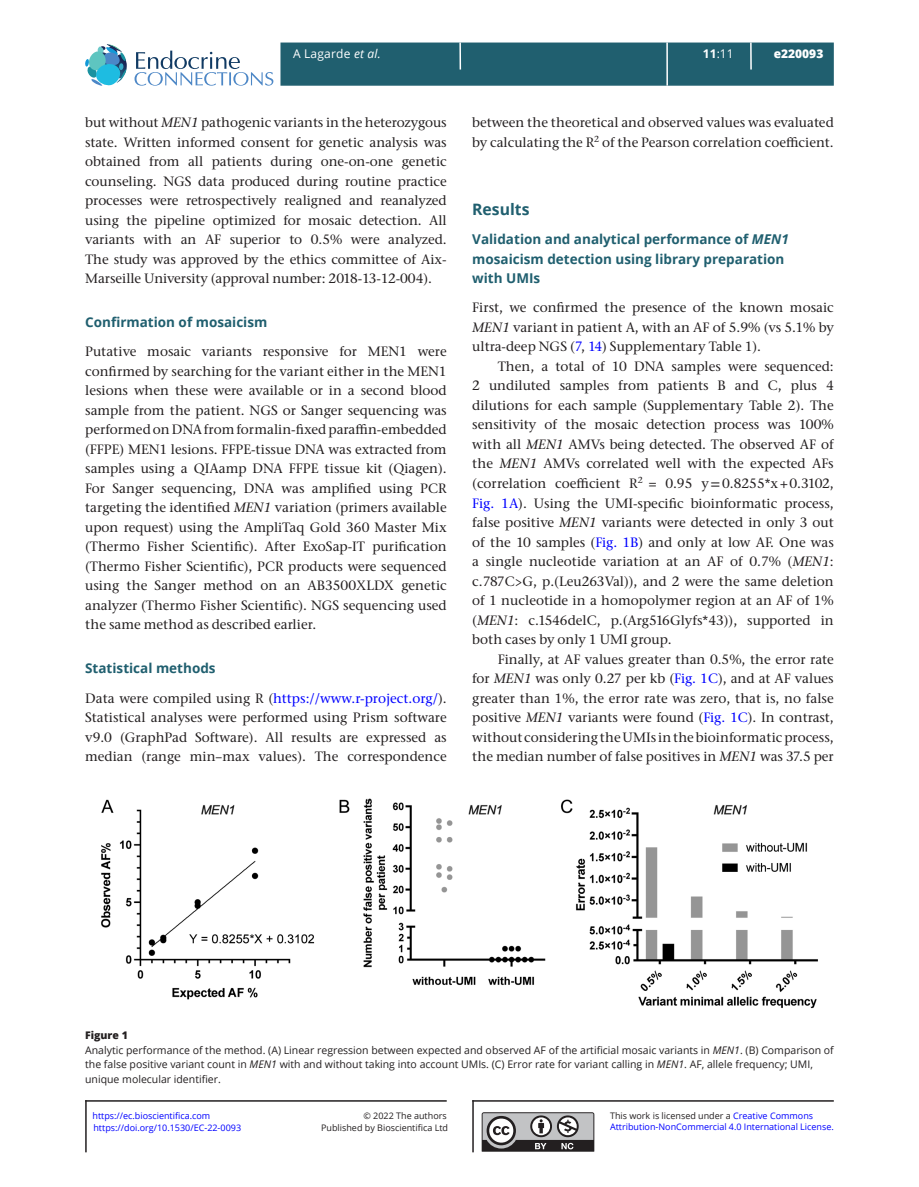
<style>
.page{position:relative;width:919px;height:1187px;background:#fff}
.page>*{position:absolute;margin:0;border:0;box-sizing:border-box;transform-origin:0 0}
.t1{font:700 15.75px "Open Sans";color:#205f6f}
.TXT{font:500 13.5px/19.5px "Stone Serif ITC Pro";color:#231f20;text-align:justify}
.TXI{font:500 13.5px/19.5px "Stone Serif ITC Pro";color:#231f20;text-align:justify}
.H2-H1{font:700 13.5px/19.5px "Open Sans";color:#205f6f}
.t2{font:12px "Open Sans";letter-spacing:.015em;color:#fff}
.t3{font:800 12px "Open Sans";color:#fff}
.FC{font:10.5px/14.7px "Open Sans";color:#231f20}
.FC-2{font:800 10.5px "Open Sans";color:#231f20}
.t4{font:9px "Open Sans";color:#00f}
.t5{font:9px/11.6px "Open Sans";color:#231f20;text-align:right}
.s1{font-style:italic}
.s2{font-weight:700}
.s3{color:#00f}
.s4{font-family:"STIX Two Text"}
</style>
<div class="page">
<div style="left:280px;top:43px;width:553px;height:43px;background:#205f6f;border:2px solid #205f6f"></div>
<svg style="left:750px;top:43px;width:1px;height:27px"></svg>
<hr style="left:666px;top:43px;width:2px;height:43px;background:#fff">
<hr style="left:459px;top:43px;width:2px;height:27px;background:#fff">
<svg style="left:134px;top:51px;width:139px;height:35px"></svg>
<svg style="left:85px;top:44px;width:42px;height:42px"></svg>
<img style="left:101px;top:798px;width:717px;height:210px">
<svg style="left:481px;top:1112px;width:113px;height:39px;background:#8c8b8c"></svg>
<hr style="left:472px;top:1100px;width:361px;height:1px;background:#231f20">
<hr style="left:472px;top:1100px;width:1px;height:52px;background:#231f20">
<hr style="left:85px;top:1100px;width:361px;height:1px;background:#231f20">
<hr style="left:85px;top:1100px;width:2px;height:52px;background:#231f20">
<p class="t2" style="left:293px;top:46px;width:89px">A Lagarde <span class="s1">et al.</span></p>
<p class="t2" style="left:703px;top:46px;width:32px"><span class="s2">11</span>:11</p>
<p class="t3" style="left:773px;top:45px;width:51px">e220093</p>
<p class="TXT" style="left:85px;top:113px;width:363px">but without <span class="s1">MEN1</span> pathogenic variants in the heterozygous state. Written informed consent for genetic analysis was obtained from all patients during one-on-one genetic counseling. NGS data produced during routine practice processes were retrospectively realigned and reanalyzed using the pipeline optimized for mosaic detection. All variants with an AF superior to 0.5% were analyzed.<br>The study was approved by the ethics committee of Aix-Marseille University (approval number: 2018-13-12-004).</p>
<h2 class="H2-H1" style="left:85px;top:312px;width:184px">Confirmation of mosaicism</h2>
<p class="TXT" style="left:85px;top:342px;width:363px">Putative mosaic variants responsive for MEN1 were confirmed by searching for the variant either in the MEN1 lesions when these were available or in a second blood sample from the patient. NGS or Sanger sequencing was performed on DNA from formalin-fixed paraffin-embedded (FFPE) MEN1 lesions. FFPE-tissue DNA was extracted from samples using a QIAamp DNA FFPE tissue kit (Qiagen).<br>For Sanger sequencing, DNA was amplified using PCR targeting the identified <span class="s1">MEN1</span> variation (primers available upon request) using the AmpliTaq Gold 360 Master Mix (Thermo Fisher Scientific). After ExoSap-IT purification (Thermo Fisher Scientific), PCR products were sequenced using the Sanger method on an AB3500XLDX genetic analyzer (Thermo Fisher Scientific). NGS sequencing used the same method as described earlier.</p>
<h2 class="H2-H1" style="left:85px;top:658px;width:132px">Statistical methods</h2>
<p class="TXT" style="left:85px;top:688px;width:363px">Data were compiled using R (<span class="s3">https://www.r-project.org/</span>).<br>Statistical analyses were performed using Prism software v9.0 (GraphPad Software). All results are expressed as median (range min–max values). The correspondence</p>
<p class="TXT" style="left:472px;top:113px;width:363px">between the theoretical and observed values was evaluated by calculating the R<sup>2</sup> of the Pearson correlation coefficient.</p>
<h1 class="t1" style="left:472px;top:198px;width:59px">Results</h1>
<p class="H2-H1" style="left:472px;top:229px;width:318px">Validation and analytical performance of <span class="s1">MEN1 </span>mosaicism detection using library preparation with UMIs</p>
<p class="TXT" style="left:472px;top:298px;width:363px">First, we confirmed the presence of the known mosaic <span class="s1">MEN1</span> variant in patient A, with an AF of 5.9% (vs 5.1% by ultra-deep NGS (<span class="s3">7</span>, <span class="s3">14</span>) Supplementary Table 1).</p>
<p class="TXI" style="left:472px;top:356px;width:363px;text-indent:26px">Then, a total of 10 DNA samples were sequenced:<br>2 undiluted samples from patients B and C, plus 4 dilutions for each sample (Supplementary Table 2). The sensitivity of the mosaic detection process was 100% with all <span class="s1">MEN1</span> AMVs being detected. The observed AF of the <span class="s1">MEN1</span> AMVs correlated well with the expected AFs (correlation coefficient R<sup>2</sup> = 0.95 y<span class="s4">=</span>0.8255*x+0.3102, <span class="s3">Fig. 1A</span>). Using the UMI-specific bioinformatic process, false positive <span class="s1">MEN1</span> variants were detected in only 3 out of the 10 samples (<span class="s3">Fig. 1B</span>) and only at low AF. One was a single nucleotide variation at an AF of 0.7% (<span class="s1">MEN1</span>: c.787C&gt;G, p.(Leu263Val)), and 2 were the same deletion of 1 nucleotide in a homopolymer region at an AF of 1% (<span class="s1">MEN1</span>: c.1546delC, p.(Arg516Glyfs*43)), supported in both cases by only 1 UMI group.</p>
<p class="TXI" style="left:472px;top:649px;width:363px;text-indent:26px">Finally, at AF values greater than 0.5%, the error rate for <span class="s1">MEN1</span> was only 0.27 per kb (<span class="s3">Fig. 1C</span>), and at AF values greater than 1%, the error rate was zero, that is, no false positive <span class="s1">MEN1</span> variants were found (<span class="s3">Fig. 1C</span>). In contrast, without considering the UMIs in the bioinformatic process, the median number of false positives in <span class="s1">MEN1</span> was 37.5 per</p>
<p class="FC-2" style="left:85px;top:1027px;width:44px">Figure 1</p>
<p class="FC" style="left:85px;top:1042px;width:750px">Analytic performance of the method. (A) Linear regression between expected and observed AF of the artificial mosaic variants in <span class="s1">MEN1</span>. (B) Comparison of the false positive variant count in <span class="s1">MEN1</span> with and without taking into account UMIs. (C) Error rate for variant calling in <span class="s1">MEN1</span>. AF, allele frequency; UMI, unique molecular identifier.</p>
<p class="t5" style="left:610px;top:1109px;width:204px">This work is licensed under a <span class="s3">Creative Commons</span></p>
<p class="t4" style="left:93px;top:1121px;width:149px">https://doi.org/10.1530/EC-22-0093</p>
<p class="t4" style="left:610px;top:1120px;width:225px">Attribution-NonCommercial 4.0 International License.</p>
<p class="t4" style="left:92px;top:1109px;width:119px">https://ec.bioscientifica.com</p>
<p class="t5" style="left:321px;top:1109px;width:128px">© 2022 The authors<br>Published by Bioscientifica Ltd</p>
</div>
